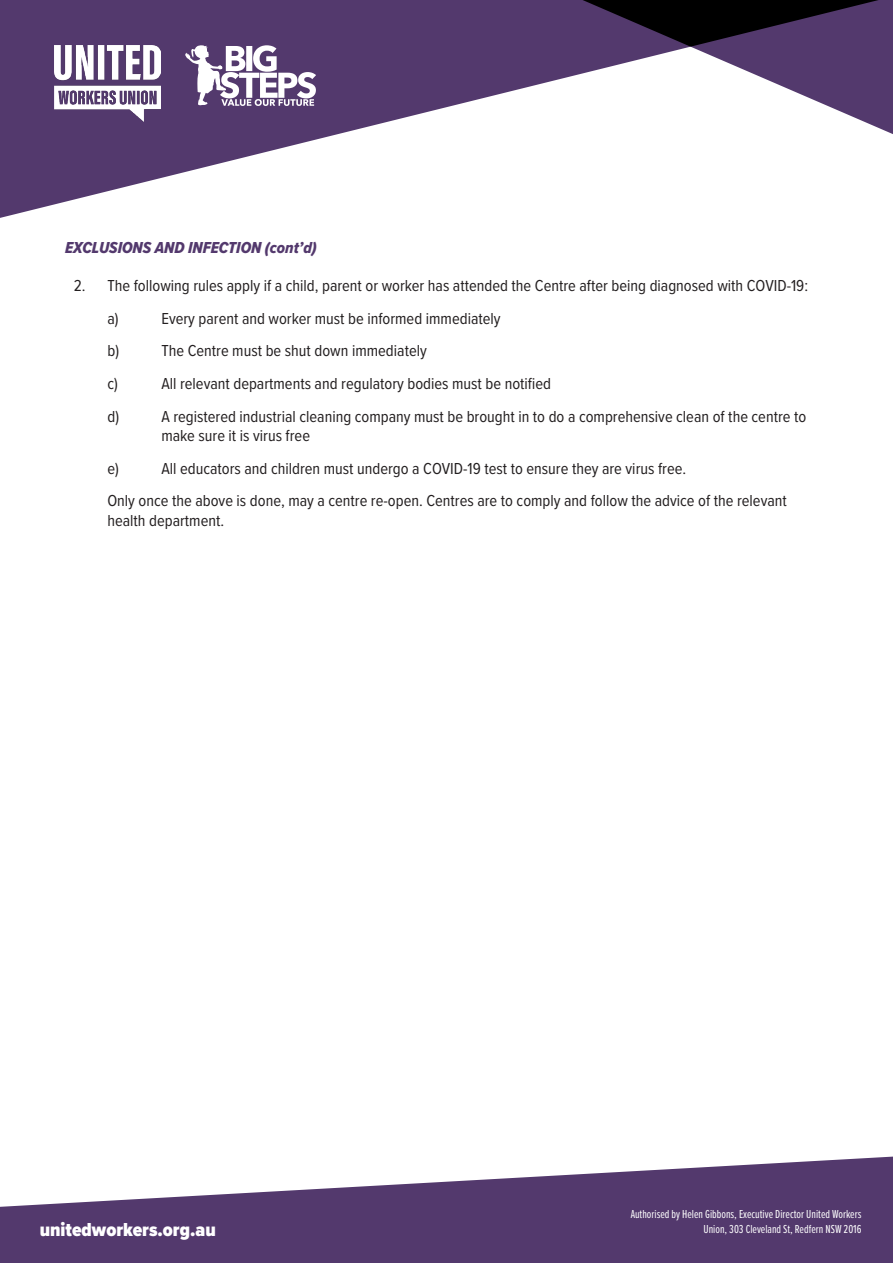
<style>
.page{position:relative;width:893px;height:1263px;background:#fff}
.page>*{position:absolute;margin:0;border:0;box-sizing:border-box;transform-origin:0 0}
.t1{font:900 19.5px "Proxima Nova Cond";color:#fff}
.t2{font:16.5px/19.8px "Proxima Nova Cond";color:#231f20}
.t3{font:16.5px "Proxima Nova Cond Extrabld It";color:#53396d}
.t4{font:12px/14.4px "Proxima Nova Ex Cn";color:#fff;text-align:right}
</style>
<div class="page">
<svg style="left:0;top:0;width:893px;height:218px;fill:#53396d"></svg>
<img style="left:54px;top:45px;width:107px;height:77px">
<svg style="left:184px;top:45px;width:132px;height:61px"></svg>
<svg style="left:0;top:1156px;width:893px;height:107px;fill:#53396d"></svg>
<p class="t3" style="left:65px;top:235px;width:253px">EXCLUSIONS AND INFECTION (cont’d)</p>
<p class="t2" style="left:74px;top:275px;width:13px">2.</p>
<p class="t2" style="left:107px;top:275px;width:702px">The following rules apply if a child, parent or worker has attended the Centre after being diagnosed with COVID-19:</p>
<p class="t2" style="left:107px;top:308px;width:13px">a)</p>
<p class="t2" style="left:161px;top:308px;width:341px">Every parent and worker must be informed immediately</p>
<p class="t2" style="left:107px;top:340px;width:13px">b)</p>
<p class="t2" style="left:161px;top:340px;width:267px">The Centre must be shut down immediately</p>
<p class="t2" style="left:107px;top:373px;width:12px">c)</p>
<p class="t2" style="left:161px;top:373px;width:391px">All relevant departments and regulatory bodies must be notified</p>
<p class="t2" style="left:107px;top:405px;width:13px">d)</p>
<p class="t2" style="left:161px;top:405px;width:646px">A registered industrial cleaning company must be brought in to do a comprehensive clean of the centre to make sure it is virus free</p>
<p class="t2" style="left:107px;top:458px;width:13px">e)</p>
<p class="t2" style="left:161px;top:458px;width:526px">All educators and children must undergo a COVID-19 test to ensure they are virus free.</p>
<p class="t2" style="left:107px;top:490px;width:681px">Only once the above is done, may a centre re-open. Centres are to comply and follow the advice of the relevant health department.</p>
<p class="t1" style="left:40px;top:1215px;width:177px">unitedworkers.org.au</p>
<p class="t4" style="left:631px;top:1206px;width:232px">Authorised by Helen Gibbons, Executive Director United Workers<br>Union, 303 Cleveland St, Redfern NSW 2016</p>
</div>
